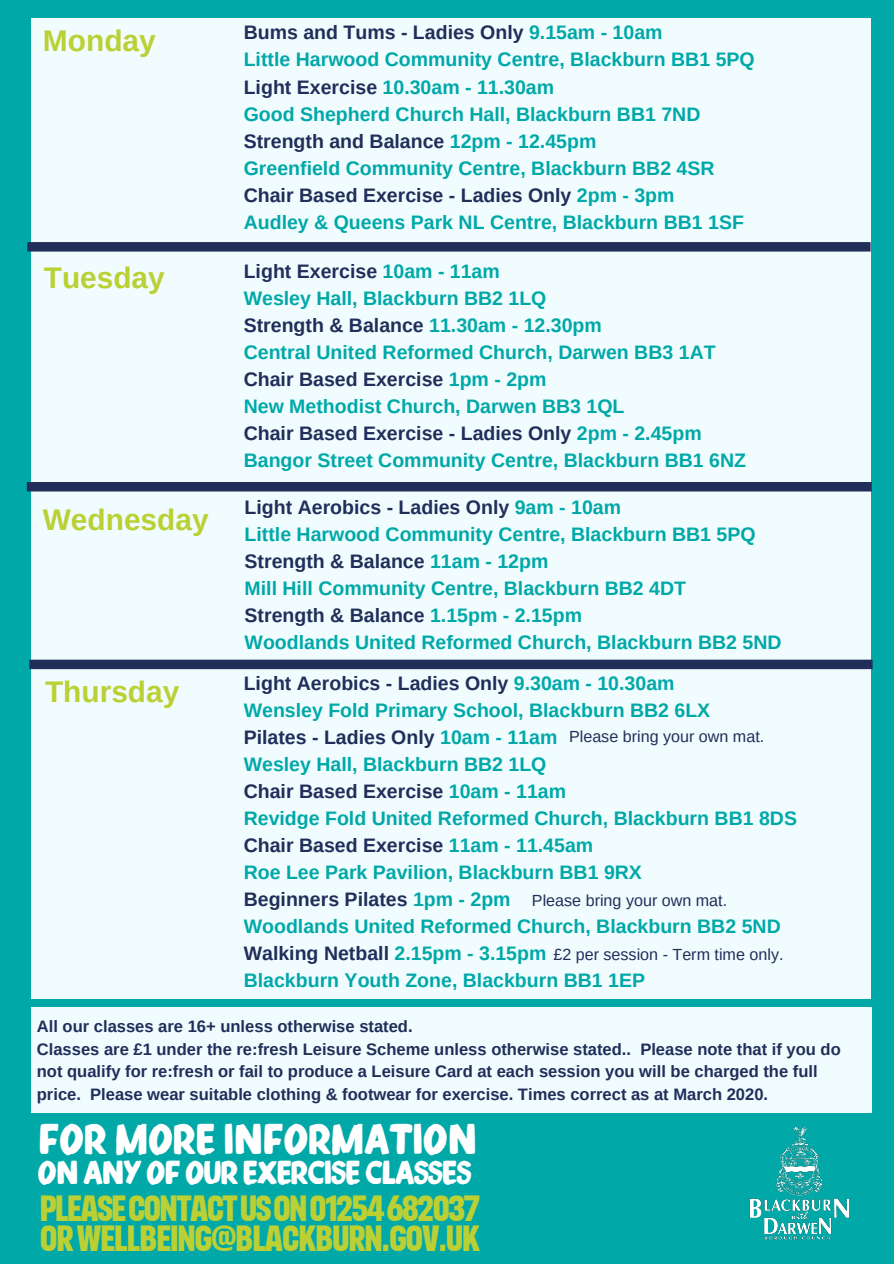
<style>
.page{position:relative;width:894px;height:1264px;background:#fff}
.page>*{position:absolute;margin:0;border:0;box-sizing:border-box;transform-origin:0 0}
.t1{font:700 36.45px "ONEYOUSCRIPT";color:#fff}
.t2{font:700 31.5px/29.8px "ONEYOUSANS";letter-spacing:-.04em;color:#bbd034}
.t3{font:700 29.85px "Arimo";color:#bbd034}
.t4{font:700 29.7px "Arimo";color:#bbd034}
.t5{font:700 28.2px "ONEYOUSCRIPT";letter-spacing:-.03em;color:#fff}
.t6{font:700 19.5px/27px "Arimo";color:#00a8a8}
.t7{font:700 16.5px/22.5px "Arimo";color:#202e59}
.t8{font:16.05px "Arimo";color:#202e59}
.s1{color:#202e59}
</style>
<div class="page">
<div style="left:0;top:0;width:893px;height:1263px;background:#00a8a8"></div>
<div style="left:31px;top:19px;width:839px;height:979px;background:#f1fcff"></div>
<svg style="left:29px;top:659px;width:843px;height:10px"></svg>
<div style="left:31px;top:1007px;width:840px;height:106px;background:#f1fcff"></div>
<img style="left:749px;top:1126px;width:100px;height:114px">
<svg style="left:27px;top:242px;width:843px;height:9px"></svg>
<div style="left:27px;top:482px;width:844px;height:9px;background:#202e59"></div>
<h3 class="t3" style="left:43px;top:24px;width:114px">Monday</h3>
<p class="t6" style="left:244px;top:19px;width:512px"><span class="s1">Bums and Tums - Ladies Only</span> 9.15am - 10am<br>Little Harwood Community Centre, Blackburn BB1 5PQ <span class="s1">Light Exercise</span> 10.30am - 11.30am<br>Good Shepherd Church Hall, Blackburn BB1 7ND <span class="s1">Strength and Balance</span> 12pm - 12.45pm<br>Greenfield Community Centre, Blackburn BB2 4SR <span class="s1">Chair Based Exercise - Ladies Only</span> 2pm - 3pm<br>Audley &amp; Queens Park NL Centre, Blackburn BB1 1SF</p>
<h3 class="t4" style="left:44px;top:261px;width:122px">Tuesday</h3>
<p class="t6" style="left:244px;top:258px;width:503px"><span class="s1">Light Exercise</span> 10am - 11am<br>Wesley Hall, Blackburn BB2 1LQ<br><span class="s1">Strength &amp; Balance</span> 11.30am - 12.30pm<br>Central United Reformed Church, Darwen BB3 1AT <span class="s1">Chair Based Exercise</span> 1pm - 2pm<br>New Methodist Church, Darwen BB3 1QL<br><span class="s1">Chair Based Exercise - Ladies Only</span> 2pm - 2.45pm Bangor Street Community Centre, Blackburn BB1 6NZ</p>
<h3 class="t3" style="left:43px;top:503px;width:167px">Wednesday</h3>
<p class="t6" style="left:244px;top:494px;width:538px"><span class="s1">Light Aerobics - Ladies Only</span> 9am - 10am<br>Little Harwood Community Centre, Blackburn BB1 5PQ <span class="s1">Strength &amp; Balance</span> 11am - 12pm<br>Mill Hill Community Centre, Blackburn BB2 4DT<br><span class="s1">Strength &amp; Balance</span> 1.15pm - 2.15pm<br>Woodlands United Reformed Church, Blackburn BB2 5ND</p>
<h3 class="t3" style="left:45px;top:675px;width:136px">Thursday</h3>
<p class="t6" style="left:244px;top:669px;width:554px"><span class="s1">Light Aerobics - Ladies Only</span> 9.30am - 10.30am<br>Wensley Fold Primary School, Blackburn BB2 6LX<br><span class="s1">Pilates - Ladies Only</span> 10am - 11am<br>Wesley Hall, Blackburn BB2 1LQ<br><span class="s1">Chair Based Exercise</span> 10am - 11am<br>Revidge Fold United Reformed Church, Blackburn BB1 8DS <span class="s1">Chair Based Exercise</span> 11am - 11.45am<br>Roe Lee Park Pavilion, Blackburn BB1 9RX<br><span class="s1">Beginners Pilates</span> 1pm - 2pm<br>Woodlands United Reformed Church, Blackburn BB2 5ND <span class="s1">Walking Netball</span> 2.15pm - 3.15pm<br>Blackburn Youth Zone, Blackburn BB1 1EP</p>
<p class="t7" style="left:37px;top:1015px;width:805px">All our classes are 16+ unless otherwise stated.<br>Classes are £1 under the re:fresh Leisure Scheme unless otherwise stated.. Please note that if you do not qualify for re:fresh or fail to produce a Leisure Card at each session you will be charged the full price. Please wear suitable clothing &amp; footwear for exercise. Times correct as at March 2020.</p>
<p class="t8" style="left:569px;top:728px;width:197px">Please bring your own mat.</p>
<p class="t8" style="left:532px;top:891px;width:197px">Please bring your own mat.</p>
<p class="t8" style="left:553px;top:945px;width:231px">£2 per session - Term time only.</p>
<h1 class="t1" style="left:39px;top:1124px;width:440px">FOR MORE INFORMATION</h1>
<h3 class="t5" style="left:38px;top:1160px;width:435px">ON ANY OF OUR EXERCISE CLASSES</h3>
<h2 class="t2" style="left:40px;top:1196px;width:442px">PLEASECONTACTUSON01254682037<br>ORWELLBEING@BLACKBURN.GOV.UK</h2>
</div>
